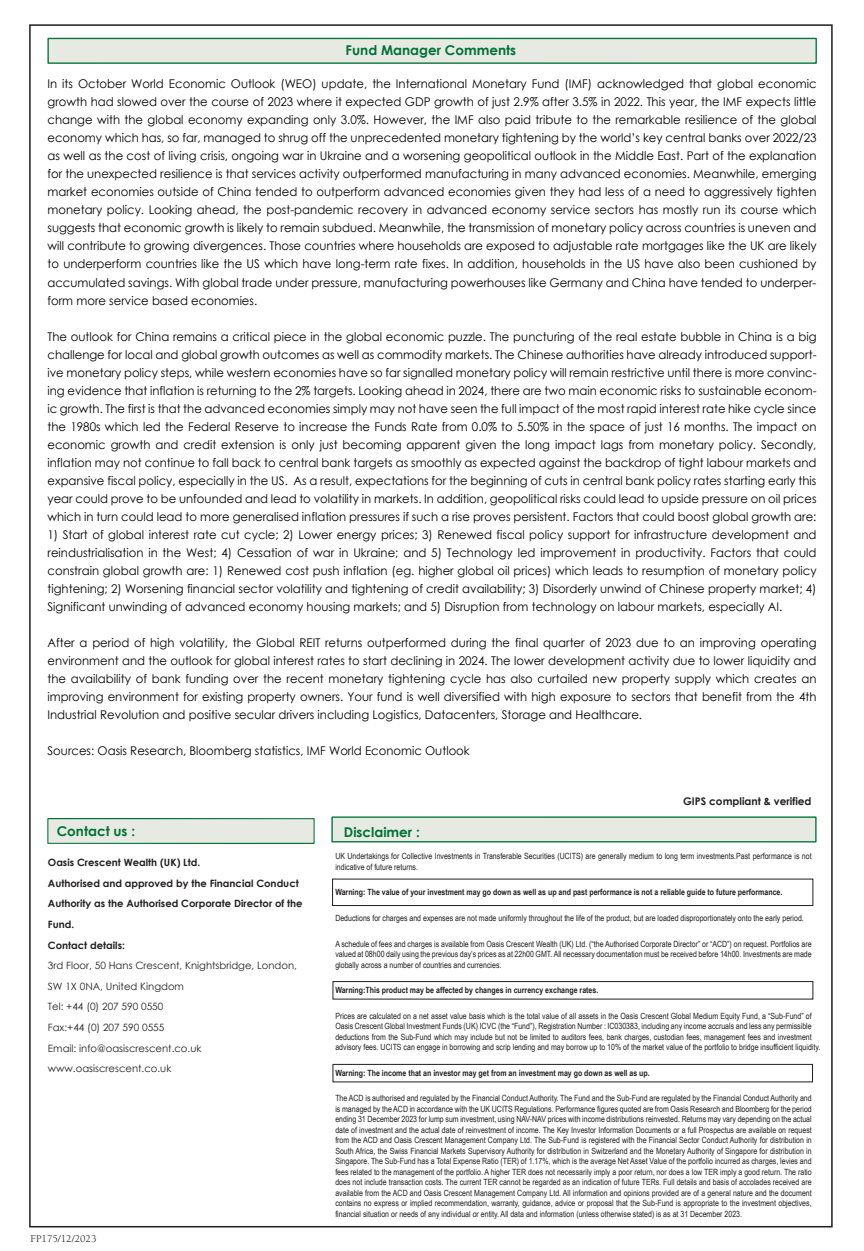
<style>
.page{position:relative;width:864px;height:1251px;background:#fff}
.page>*{position:absolute;margin:0;border:0;box-sizing:border-box;transform-origin:0 0}
.t1{font:700 13.5px "Century Gothic";color:#007236}
.t2{font:12px/18px "Century Gothic";color:#000;text-align:justify}
.t3{font:700 10.5px "Century Gothic";color:#231f20}
.t4{font:10.5px "Berkeley Std";color:#231f20}
.t5{font:10.05px/20.5px "Century Gothic";color:#231f20}
.t6{font:700 10.05px/20.5px "Century Gothic";color:#231f20}
.t7{font:8.55px/10.5px "Arial Narrow";color:#231f20}
.t8{font:700 8.55px "Arial Narrow";color:#231f20}
</style>
<div class="page">
<svg style="left:48px;top:818px;width:266px;height:25px"></svg>
<div style="left:49px;top:40px;width:765px;height:22px;background:#e7eae3"></div>
<div style="left:47px;top:38px;width:769px;height:26px;border:1px solid #007236"></div>
<div style="left:333px;top:818px;width:481px;height:22px;background:#e7eae3"></div>
<div style="left:331px;top:816px;width:485px;height:26px;border:1px solid #007236"></div>
<div style="left:332px;top:1063px;width:480px;height:19px;border:1px solid #231f20"></div>
<div style="left:332px;top:980px;width:481px;height:19px;border:1px solid #231f20"></div>
<p class="t1" style="left:345px;top:40px;width:172px">Fund Manager Comments</p>
<p class="t2" style="left:47px;top:75px;width:770px">In its October World Economic Outlook (WEO) update, the International Monetary Fund (IMF) acknowledged that global economic growth had slowed over the course of 2023 where it expected GDP growth of just 2.9% after 3.5% in 2022. This year, the IMF expects little change with the global economy expanding only 3.0%. However, the IMF also paid tribute to the remarkable resilience of the global economy which has, so far, managed to shrug off the unprecedented monetary tightening by the world’s key central banks over 2022/23 as well as the cost of living crisis, ongoing war in Ukraine and a worsening geopolitical outlook in the Middle East. Part of the explanation for the unexpected resilience is that services activity outperformed manufacturing in many advanced economies. Meanwhile, emerging market economies outside of China tended to outperform advanced economies given they had less of a need to aggressively tighten monetary policy. Looking ahead, the post-pandemic recovery in advanced economy service sectors has mostly run its course which suggests that economic growth is likely to remain subdued. Meanwhile, the transmission of monetary policy across countries is uneven and will contribute to growing divergences. Those countries where households are exposed to adjustable rate mortgages like the UK are likely to underperform countries like the US which have long-term rate fixes. In addition, households in the US have also been cushioned by accumulated savings. With global trade under pressure, manufacturing powerhouses like Germany and China have tended to underper&shy;form more service based economies.</p>
<p class="t2" style="left:47px;top:327px;width:770px">The outlook for China remains a critical piece in the global economic puzzle. The puncturing of the real estate bubble in China is a big challenge for local and global growth outcomes as well as commodity markets. The Chinese authorities have already introduced support&shy;ive monetary policy steps, while western economies have so far signalled monetary policy will remain restrictive until there is more convinc&shy;ing evidence that inflation is returning to the 2% targets. Looking ahead in 2024, there are two main economic risks to sustainable econom&shy;ic growth. The first is that the advanced economies simply may not have seen the full impact of the most rapid interest rate hike cycle since the 1980s which led the Federal Reserve to increase the Funds Rate from 0.0% to 5.50% in the space of just 16 months. The impact on economic growth and credit extension is only just becoming apparent given the long impact lags from monetary policy. Secondly, inflation may not continue to fall back to central bank targets as smoothly as expected against the backdrop of tight labour markets and expansive fiscal policy, especially in the US. As a result, expectations for the beginning of cuts in central bank policy rates starting early this year could prove to be unfounded and lead to volatility in markets. In addition, geopolitical risks could lead to upside pressure on oil prices which in turn could lead to more generalised inflation pressures if such a rise proves persistent. Factors that could boost global growth are:</p>
<p class="t2" style="left:47px;top:525px;width:770px">1) Start of global interest rate cut cycle; 2) Lower energy prices; 3) Renewed fiscal policy support for infrastructure development and reindustrialisation in the West; 4) Cessation of war in Ukraine; and 5) Technology led improvement in productivity. Factors that could constrain global growth are: 1) Renewed cost push inflation (eg. higher global oil prices) which leads to resumption of monetary policy tightening; 2) Worsening financial sector volatility and tightening of credit availability; 3) Disorderly unwind of Chinese property market; 4)<br>Significant unwinding of advanced economy housing markets; and 5) Disruption from technology on labour markets, especially AI.</p>
<p class="t2" style="left:47px;top:633px;width:770px">After a period of high volatility, the Global REIT returns outperformed during the final quarter of 2023 due to an improving operating environment and the outlook for global interest rates to start declining in 2024. The lower development activity due to lower liquidity and the availability of bank funding over the recent monetary tightening cycle has also curtailed new property supply which creates an improving environment for existing property owners. Your fund is well diversified with high exposure to sectors that benefit from the 4th Industrial Revolution and positive secular drivers including Logistics, Datacenters, Storage and Healthcare.</p>
<p class="t2" style="left:47px;top:741px;width:423px">Sources: Oasis Research, Bloomberg statistics, IMF World Economic Outlook</p>
<p class="t1" style="left:57px;top:821px;width:80px">Contact us :</p>
<p class="t6" style="left:48px;top:851px;width:256px">Oasis Crescent Wealth (UK) Ltd.<br>Authorised and approved by the Financial Conduct<br>Authority as the Authorised Corporate Director of the<br>Fund.<br>Contact details:</p>
<p class="t5" style="left:48px;top:954px;width:250px">3rd Floor, 50 Hans Crescent, Knightsbridge, London,<br>SW 1X 0NA, United Kingdom<br>Tel: +44 (0) 207 590 0550<br>Fax:+44 (0) 207 590 0555<br>Email: info@oasiscrescent.co.uk www.oasiscrescent.co.uk</p>
<p class="t4" style="left:30px;top:1233px;width:67px">FP175/12/2023</p>
<p class="t3" style="left:682px;top:793px;width:130px">GIPS compliant &amp; verified</p>
<p class="t1" style="left:344px;top:821px;width:77px">Disclaimer :</p>
<p class="t7" style="left:335px;top:850px;width:477px">UK Undertakings for Collective Investments in Transferable Securities (UCITS) are generally medium to long term investments.Past performance is not indicative of future returns.</p>
<p class="t8" style="left:335px;top:885px;width:448px">Warning: The value of your investment may go down as well as up and past performance is not a reliable guide to future performance.</p>
<p class="t7" style="left:335px;top:912px;width:470px">Deductions for charges and expenses are not made uniformly throughout the life of the product, but are loaded disproportionately onto the early period.</p>
<p class="t7" style="left:335px;top:937px;width:477px;text-align:justify">A schedule of fees and charges is available from Oasis Crescent Wealth (UK) Ltd. (“the Authorised Corporate Director” or “ACD”) on request. Portfolios are valued at 08h00 daily using the previous day’s prices as at 22h00 GMT. All necessary documentation must be received before 14h00. Investments are made globally across a number of countries and currencies.</p>
<p class="t8" style="left:335px;top:983px;width:264px">Warning:This product may be affected by changes in currency exchange rates.</p>
<p class="t7" style="left:335px;top:1009px;width:486px">Prices are calculated on a net asset value basis which is the total value of all assets in the Oasis Crescent Global Medium Equity Fund, a “Sub-Fund” of Oasis Crescent Global Investment Funds (UK) ICVC (the “Fund”), Registration Number : IC030383, including any income accruals and less any permissible deductions from the Sub-Fund which may include but not be limited to auditors fees, bank charges, custodian fees, management fees and investment advisory fees. UCITS can engage in borrowing and scrip lending and may borrow up to 10% of the market value of the portfolio to bridge insufficient liquidity.</p>
<p class="t8" style="left:335px;top:1065px;width:316px">Warning: The income that an investor may get from an investment may go down as well as up.</p>
<p class="t7" style="left:335px;top:1092px;width:477px;text-align:justify">The ACD is authorised and regulated by the Financial Conduct Authority. The Fund and the Sub-Fund are regulated by the Financial Conduct Authority and is managed by the ACD in accordance with the UK UCITS Regulations. Performance figures quoted are from Oasis Research and Bloomberg for the period ending 31 December 2023 for lump sum investment, using NAV-NAV prices with income distributions reinvested. Returns may vary depending on the actual date of investment and the actual date of reinvestment of income. The Key Investor Information Documents or a full Prospectus are available on request from the ACD and Oasis Crescent Management Company Ltd. The Sub-Fund is registered with the Financial Sector Conduct Authority for distribution in South Africa, the Swiss Financial Markets Supervisory Authority for distribution in Switzerland and the Monetary Authority of Singapore for distribution in Singapore. The Sub-Fund has a Total Expense Ratio (TER) of 1.17%, which is the average Net Asset Value of the portfolio incurred as charges, levies and fees related to the management of the portfolio. A higher TER does not necessarily imply a poor return, nor does a low TER imply a good return. The ratio does not include transaction costs. The current TER cannot be regarded as an indication of future TERs. Full details and basis of accolades received are available from the ACD and Oasis Crescent Management Company Ltd. All information and opinions provided are of a general nature and the document contains no express or implied recommendation, warranty, guidance, advice or proposal that the Sub-Fund is appropriate to the investment objectives, financial situation or needs of any individual or entity. All data and information (unless otherwise stated) is as at 31 December 2023.</p>
</div>
